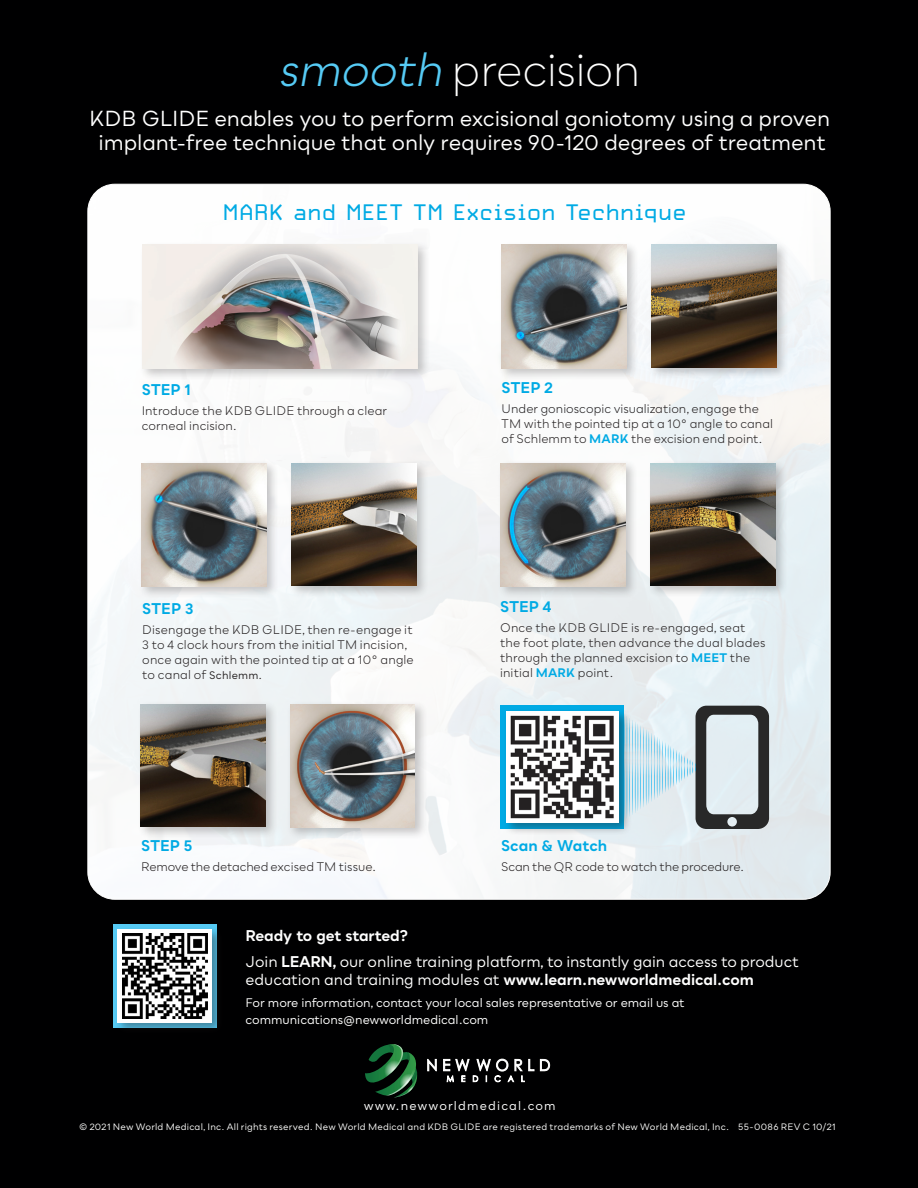
<style>
.page{position:relative;width:918px;height:1188px;background:#000001}
.page>*{position:absolute;margin:0;border:0;box-sizing:border-box;transform-origin:0 0}
.t1{font:300 45px "Bozon";letter-spacing:-.02em;color:#fff}
.t2{font:27px "Carbon";letter-spacing:-.01em;color:#00aae4}
.t3{font:21px "Bozon";letter-spacing:-.005em;color:#fff}
.t4{font:15px/18px "Bozon";letter-spacing:-.005em;color:#fff}
.t5{font:700 15px "Bozon";letter-spacing:.005em;color:#00aae4}
.t6{font:700 15px "Bozon";letter-spacing:-.015em;color:#fff}
.t7{font:12px/15px "Bozon";letter-spacing:.01em;color:#231f20}
.t8{font:12px "Bozon";letter-spacing:-.005em;color:#fff}
.t9{font:12px "Bozon";letter-spacing:-.01em;color:#231f20}
.t10{font:12px "Bozon";letter-spacing:-.015em;color:#231f20}
.t11{font:12px "Bozon";letter-spacing:.095em;color:#fff}
.t12{font:9px "Bozon";letter-spacing:.025em;color:#fff}
.s1{font-weight:400;font-style:italic;color:#56cbf5}
.s2{font-size:10.5px}
.s3{font-weight:700;color:#00aae4}
.s4{font-weight:700}
</style>
<div class="page">
<img style="left:89px;top:184px;width:740px;height:714px">
<div style="left:139px;top:241px;width:291px;height:140px;background:#231f20;opacity:.25"></div>
<img style="left:142px;top:245px;width:275px;height:123px">
<div style="left:498px;top:241px;width:142px;height:140px;background:#231f20;opacity:.25"></div>
<img style="left:502px;top:245px;width:125px;height:123px">
<div style="left:648px;top:241px;width:141px;height:139px;background:#231f20;opacity:.25"></div>
<img style="left:651px;top:245px;width:125px;height:122px">
<div style="left:138px;top:460px;width:291px;height:139px;background:#231f20;opacity:.25"></div>
<img style="left:142px;top:463px;width:125px;height:123px">
<img style="left:291px;top:464px;width:125px;height:122px">
<div style="left:497px;top:460px;width:141px;height:139px;background:#231f20;opacity:.25"></div>
<img style="left:500px;top:463px;width:125px;height:123px">
<div style="left:647px;top:460px;width:141px;height:138px;background:#231f20;opacity:.25"></div>
<img style="left:650px;top:463px;width:125px;height:122px">
<div style="left:501px;top:706px;width:123px;height:123px;background:#00aae4"></div>
<div style="left:503px;top:708px;width:129px;height:127px;background:#231f20;opacity:.41"></div>
<img style="left:506px;top:711px;width:113px;height:111px">
<div style="left:137px;top:701px;width:142px;height:138px;background:#231f20;opacity:.25"></div>
<img style="left:141px;top:704px;width:125px;height:122px">
<div style="left:287px;top:701px;width:141px;height:140px;background:#231f20;opacity:.25"></div>
<img style="left:290px;top:704px;width:125px;height:123px">
<svg style="left:624px;top:706px;width:145px;height:123px;background:#b3c1c6"></svg>
<svg style="left:427px;top:1059px;width:10px;height:12px"></svg>
<svg style="left:540px;top:1059px;width:10px;height:12px"></svg>
<svg style="left:443px;top:1059px;width:91px;height:23px"></svg>
<svg style="left:365px;top:1044px;width:53px;height:54px"></svg>
<div style="left:113px;top:924px;width:104px;height:104px;background:#56cbf5"></div>
<div style="left:114px;top:926px;width:111px;height:110px;background:#231f20;opacity:.41"></div>
<div style="left:117px;top:929px;width:95px;height:94px;background:#fff"></div>
<img style="left:122px;top:934px;width:85px;height:85px">
<p class="t1" style="left:278px;top:41px;width:364px"><span class="s1">smooth</span> precision</p>
<p class="t3" style="left:89px;top:105px;width:742px">KDB GLIDE enables you to perform excisional goniotomy using a proven</p>
<p class="t3" style="left:99px;top:129px;width:729px">implant-free technique that only requires 90-120 degrees of treatment</p>
<p class="t2" style="left:222px;top:199px;width:466px">MARK and MEET TM Excision Technique</p>
<p class="t5" style="left:142px;top:380px;width:51px">STEP 1</p>
<p class="t7" style="left:142px;top:403px;width:247px">Introduce the KDB GLIDE through a clear corneal incision.</p>
<p class="t5" style="left:142px;top:599px;width:53px">STEP 3</p>
<p class="t7" style="left:142px;top:622px;width:273px">Disengage the KDB GLIDE, then re-engage it 3 to 4 clock hours from the initial TM incision, once again with the pointed tip at a 10° angle to canal of <span class="s2">Schlemm.</span></p>
<p class="t5" style="left:141px;top:836px;width:53px">STEP 5</p>
<p class="t9" style="left:141px;top:859px;width:237px">Remove the detached excised TM tissue.</p>
<p class="t5" style="left:502px;top:378px;width:53px">STEP 2</p>
<p class="t7" style="left:502px;top:401px;width:273px">Under gonioscopic visualization, engage the<br>TM with the pointed tip at a 10° angle to canal of Schlemm to <span class="s3">MARK</span> the excision end point.</p>
<p class="t5" style="left:500px;top:597px;width:53px">STEP 4</p>
<p class="t7" style="left:500px;top:620px;width:267px">Once the KDB GLIDE is re-engaged, seat the foot plate, then advance the dual blades through the planned excision to <span class="s3">MEET</span> the initial <span class="s3">MARK</span> point.</p>
<p class="t5" style="left:501px;top:836px;width:108px">Scan &amp; Watch</p>
<p class="t10" style="left:501px;top:859px;width:245px">Scan the QR code to watch the procedure.</p>
<p class="t6" style="left:246px;top:926px;width:164px">Ready to get started?</p>
<p class="t4" style="left:246px;top:952px;width:555px">Join <span class="s4">LEARN,</span> our online training platform, to instantly gain access to product education and training modules at <span class="s4">www.learn.newworldmedical.com</span></p>
<p class="t8" style="left:246px;top:995px;width:441px">For more information, contact your local sales representative or email us at</p>
<p class="t8" style="left:246px;top:1012px;width:244px">communications@newworldmedical.com</p>
<p class="t11" style="left:364px;top:1098px;width:193px">www.newworldmedical.com</p>
<p class="t12" style="left:79px;top:1120px;width:758px">© 2021 New World Medical, Inc. All rights reserved. New World Medical and KDB GLIDE are registered trademarks of New World Medical, Inc. 55-0086 REV C 10/21</p>
</div>
